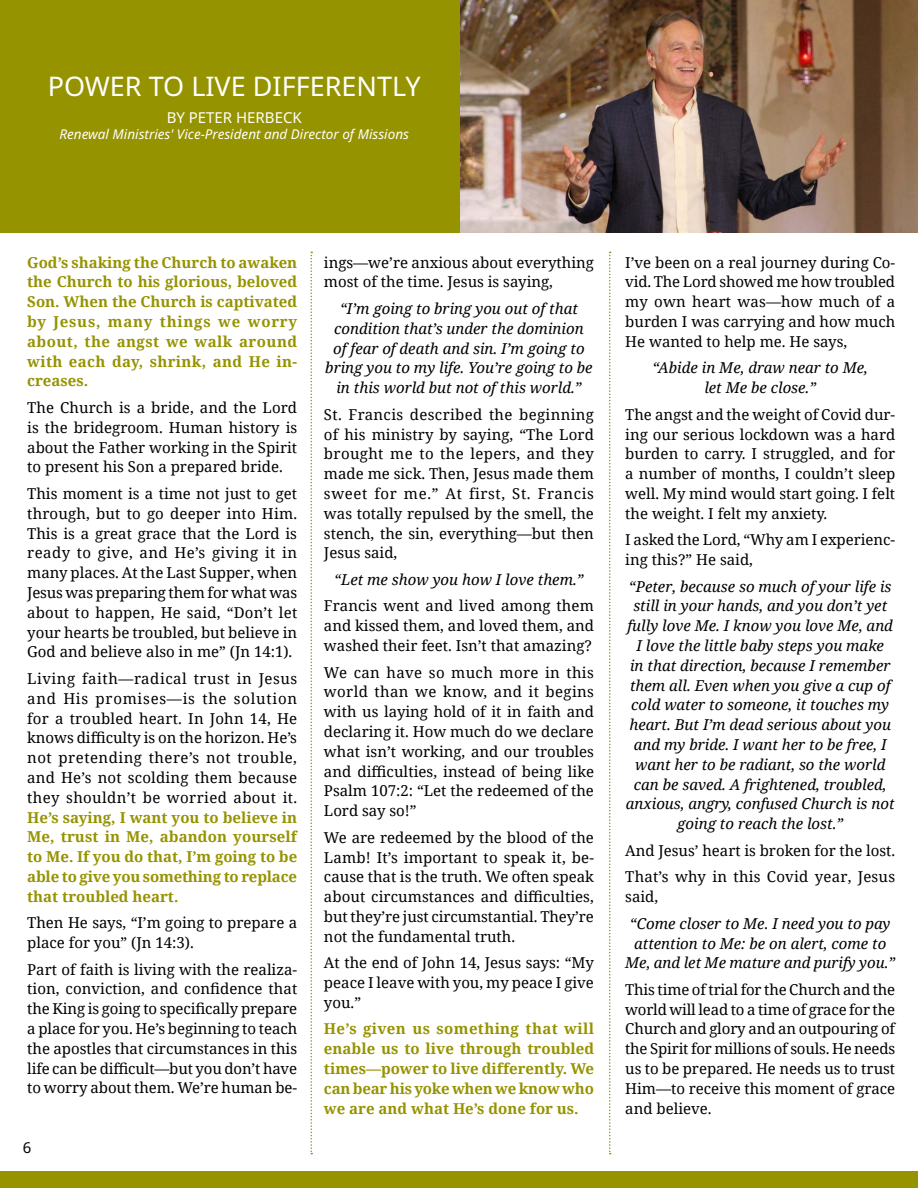
<style>
.page{position:relative;width:918px;height:1188px;background:#fff}
.page>*{position:absolute;margin:0;border:0;box-sizing:border-box;transform-origin:0 0}
.t1{font:27px "Noto Sans";color:#fff}
.t2{font:15px/19.8px "Noto Serif";color:#000;text-align:justify}
.t3{font:italic 15px/19.8px "Noto Serif";color:#000;text-align:center}
.t4{font:700 15px/19.8px "Noto Serif";color:#969300;text-align:justify}
.t5{font:15px "Noto Sans";color:#fff}
.t6{font:15px "Noto Sans";color:#000}
.t7{font:italic 13.5px "Noto Sans";color:#fff}
</style>
<div class="page">
<div style="left:0;top:1172px;width:918px;height:16px;background:#969300"></div>
<img style="left:460px;top:0;width:458px;height:232px">
<div style="left:0;top:0;width:460px;height:232px;background:#969300"></div>
<svg style="left:310px;top:252px;width:2px;height:902px"></svg>
<svg style="left:609px;top:252px;width:2px;height:902px"></svg>
<h1 class="t1" style="left:48px;top:68px;width:375px">POWER TO LIVE DIFFERENTLY</h1>
<p class="t5" style="left:167px;top:107px;width:137px">BY PETER HERBECK</p>
<p class="t7" style="left:59px;top:125px;width:351px">Renewal Ministries' Vice-President and Director of Missions</p>
<p class="t4" style="left:27px;top:252px;width:272px">God’s shaking the Church to awaken the Church to his glorious, beloved Son. When the Church is captivated by Jesus, many things we worry about, the angst we walk around with each day, shrink, and He in&shy;creases.</p>
<p class="t2" style="left:27px;top:397px;width:272px">The Church is a bride, and the Lord is the bridegroom. Human history is about the Father working in the Spirit to present his Son a prepared bride.</p>
<p class="t2" style="left:27px;top:483px;width:272px">This moment is a time not just to get through, but to go deeper into Him.<br>This is a great grace that the Lord is ready to give, and He’s giving it in many places. At the Last Supper, when Jesus was preparing them for what was about to happen, He said, “Don’t let your hearts be troubled, but believe in God and believe also in me” (Jn 14:1).</p>
<p class="t2" style="left:27px;top:668px;width:272px">Living faith—radical trust in Jesus and His promises—is the solution for a troubled heart. In John 14, He knows difficulty is on the horizon. He’s not pretending there’s not trouble, and He’s not scolding them because they shouldn’t be worried about it.</p>
<p class="t4" style="left:27px;top:807px;width:272px">He’s saying, I want you to believe in Me, trust in Me, abandon yourself to Me. If you do that, I’m going to be able to give you something to replace that troubled heart.</p>
<p class="t2" style="left:27px;top:912px;width:271px">Then He says, “I’m going to prepare a place for you” (Jn 14:3).</p>
<p class="t2" style="left:27px;top:959px;width:272px">Part of faith is living with the realiza&shy;tion, conviction, and confidence that the King is going to specifically prepare a place for you. He’s beginning to teach the apostles that circumstances in this life can be difficult—but you don’t have to worry about them. We’re human be-</p>
<p class="t6" style="left:23px;top:1137px;width:10px">6</p>
<p class="t2" style="left:324px;top:252px;width:271px">ings—we’re anxious about everything most of the time. Jesus is saying,</p>
<p class="t3" style="left:325px;top:298px;width:269px">“I’m going to bring you out of that condition that’s under the dominion<br>of fear of death and sin. I’m going to bring you to my life. You’re going to be in this world but not of this world.”</p>
<p class="t2" style="left:324px;top:404px;width:272px">St. Francis described the beginning of his ministry by saying, “The Lord brought me to the lepers, and they made me sick. Then, Jesus made them sweet for me.” At first, St. Francis was totally repulsed by the smell, the stench, the sin, everything—but then Jesus said,</p>
<p class="t3" style="left:334px;top:569px;width:251px">“Let me show you how I love them.”</p>
<p class="t2" style="left:324px;top:596px;width:272px">Francis went and lived among them and kissed them, and loved them, and washed their feet. Isn’t that amazing?</p>
<p class="t2" style="left:324px;top:662px;width:272px">We can have so much more in this world than we know, and it begins with us laying hold of it in faith and declaring it. How much do we declare what isn’t working, and our troubles and difficulties, instead of being like Psalm 107:2: “Let the redeemed of the Lord say so!”</p>
<p class="t2" style="left:324px;top:827px;width:272px">We are redeemed by the blood of the Lamb! It’s important to speak it, be&shy;cause that is the truth. We often speak about circumstances and difficulties, but they’re just circumstantial. They’re not the fundamental truth.</p>
<p class="t2" style="left:324px;top:952px;width:271px">At the end of John 14, Jesus says: “My peace I leave with you, my peace I give you.”</p>
<p class="t4" style="left:324px;top:1019px;width:272px">He’s given us something that will enable us to live through troubled times—power to live differently. We can bear his yoke when we know who we are and what He’s done for us.</p>
<p class="t2" style="left:625px;top:252px;width:272px">I’ve been on a real journey during Co&shy;vid. The Lord showed me how troubled my own heart was—how much of a burden I was carrying and how much He wanted to help me. He says,</p>
<p class="t3" style="left:653px;top:358px;width:217px">“Abide in Me, draw near to Me, let Me be close.”</p>
<p class="t2" style="left:625px;top:404px;width:272px">The angst and the weight of Covid dur&shy;ing our serious lockdown was a hard burden to carry. I struggled, and for a number of months, I couldn’t sleep well. My mind would start going. I felt the weight. I felt my anxiety.</p>
<p class="t2" style="left:625px;top:529px;width:271px">I asked the Lord, “Why am I experienc&shy;ing this?” He said,</p>
<p class="t3" style="left:626px;top:576px;width:270px">“Peter, because so much of your life is still in your hands, and you don’t yet fully love Me. I know you love Me, and I love the little baby steps you make<br>in that direction, because I remember them all. Even when you give a cup of cold water to someone, it touches my heart. But I’m dead serious about you and my bride. I want her to be free, I want her to be radiant, so the world can be saved. A frightened, troubled, anxious, angry, confused Church is not going to reach the lost.”</p>
<p class="t2" style="left:625px;top:837px;width:271px;line-height:26.5px">And Jesus’ heart is broken for the lost.<br>That’s why in this Covid year, Jesus</p>
<p class="t2" style="left:625px;top:886px;width:34px">said,</p>
<p class="t3" style="left:625px;top:913px;width:271px">“Come closer to Me. I need you to pay attention to Me: be on alert, come to<br>Me, and let Me mature and purify you.”</p>
<p class="t2" style="left:625px;top:979px;width:272px">This time of trial for the Church and the world will lead to a time of grace for the Church and glory and an outpouring of the Spirit for millions of souls. He needs us to be prepared. He needs us to trust Him—to receive this moment of grace and believe.</p>
</div>
